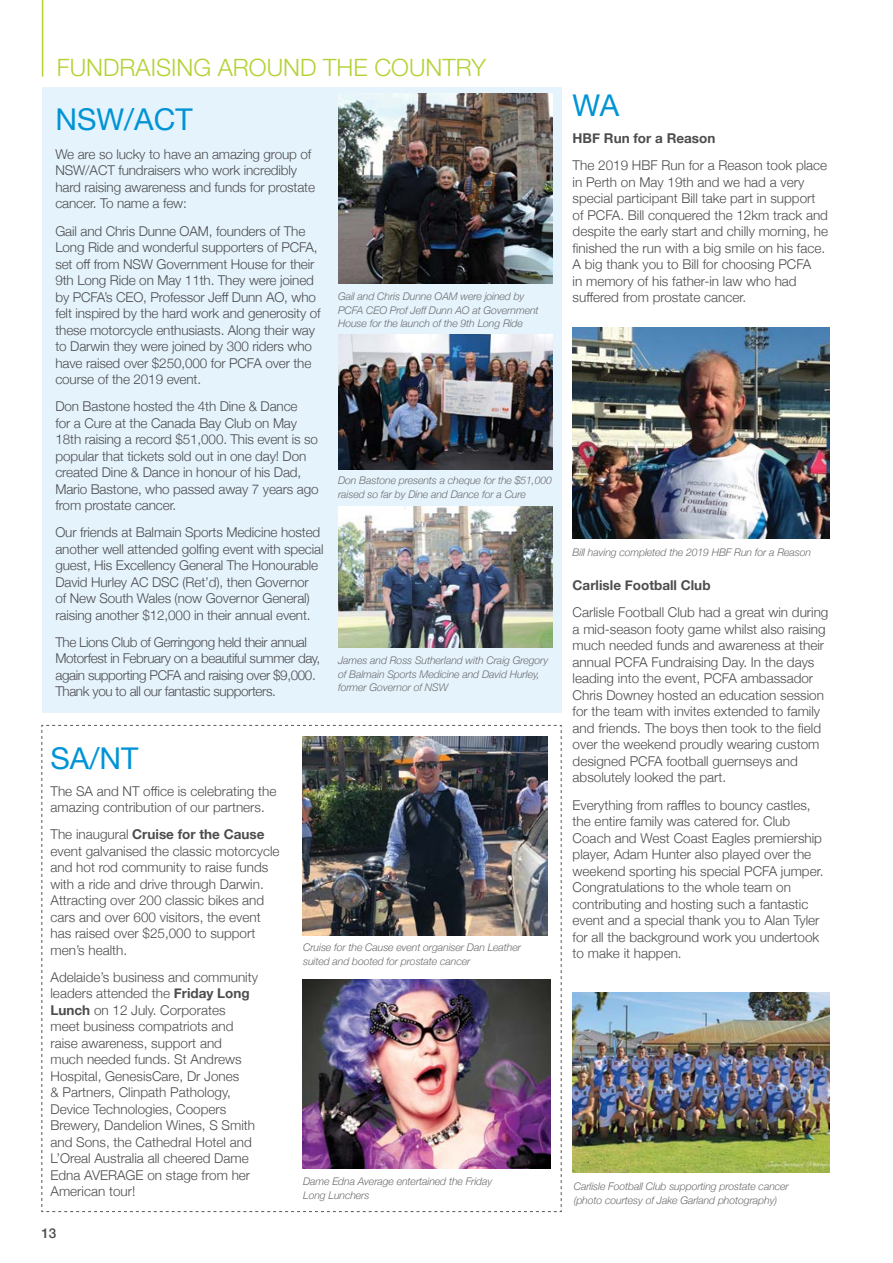
<style>
.page{position:relative;width:893px;height:1263px;background:#fff}
.page>*{position:absolute;margin:0;border:0;box-sizing:border-box;transform-origin:0 0}
.t1{font:30px "Helvetica Neue";color:#0094d5}
.t2{font:300 24px "Helvetica Neue LT Pro";color:#b3d235}
.t3{font:300 13.5px/16.5px "Helvetica Neue";color:#4d4d4f}
.t4{font:300 13.5px/16.5px "Helvetica Neue";letter-spacing:-.03em;color:#4d4d4f}
.t5{font:700 13.5px "Helvetica Neue";color:#4d4d4f}
.t6{font:500 13.5px "Helvetica Neue";color:#4d4d4f}
.t7{font:italic 300 10.5px/13.5px "Helvetica Neue";letter-spacing:-.01em;color:#6d6e71}
.s1{font-weight:700}
</style>
<div class="page">
<svg style="left:41px;top:725px;width:521px;height:487px"></svg>
<div style="left:43px;top:88px;width:519px;height:625px;background:#e5f3fc"></div>
<hr style="left:42px;top:0;width:1px;height:77px;background:#b3d235">
<img style="left:338px;top:506px;width:215px;height:142px">
<img style="left:338px;top:334px;width:215px;height:136px">
<img style="left:338px;top:94px;width:215px;height:189px">
<img style="left:573px;top:327px;width:256px;height:211px">
<img style="left:573px;top:993px;width:256px;height:180px">
<img style="left:302px;top:736px;width:246px;height:199px">
<img style="left:302px;top:979px;width:248px;height:189px">
<h2 class="t2" style="left:57px;top:52px;width:431px">FUNDRAISING AROUND THE COUNTRY</h2>
<h1 class="t1" style="left:55px;top:97px;width:139px">NSW/ACT</h1>
<p class="t3" style="left:55px;top:145px;width:261px">We are so lucky to have an amazing group of NSW/ACT fundraisers who work incredibly hard raising awareness and funds for prostate cancer. To name a few:</p>
<p class="t3" style="left:55px;top:221px;width:267px">Gail and Chris Dunne OAM, founders of The Long Ride and wonderful supporters of PCFA, set off from NSW Government House for their 9th Long Ride on May 11th. They were joined by PCFA’s CEO, Professor Jeff Dunn AO, who felt inspired by the hard work and generosity of these motorcycle enthusiasts. Along their way to Darwin they were joined by 300 riders who have raised over $250,000 for PCFA over the course of the 2019 event.</p>
<p class="t3" style="left:55px;top:397px;width:265px">Don Bastone hosted the 4th Dine &amp; Dance<br>for a Cure at the Canada Bay Club on May 18th raising a record $51,000. This event is so popular that tickets sold out in one day! Don created Dine &amp; Dance in honour of his Dad, Mario Bastone, who passed away 7 years ago from prostate cancer.</p>
<p class="t3" style="left:55px;top:523px;width:270px">Our friends at Balmain Sports Medicine hosted another well attended golfing event with special guest, His Excellency General The Honourable David Hurley AC DSC (Ret’d), then Governor<br>of New South Wales (now Governor General) raising another $12,000 in their annual event.</p>
<p class="t4" style="left:55px;top:633px;width:266px">The Lions Club of Gerringong held their annual Motorfest in February on a beautiful summer day, again supporting PCFA and raising over $9,000.<br>Thank you to all our fantastic supporters.</p>
<p class="t7" style="left:338px;top:289px;width:202px">Gail and Chris Dunne OAM were joined by<br>PCFA CEO Prof Jeff Dunn AO at Government<br>House for the launch of the 9th Long Ride</p>
<p class="t7" style="left:338px;top:473px;width:216px">Don Bastone presents a cheque for the $51,000 raised so far by Dine and Dance for a Cure</p>
<p class="t7" style="left:338px;top:653px;width:212px">James and Ross Sutherland with Craig Gregory of Balmain Sports Medicine and David Hurley, former Governor of NSW</p>
<h1 class="t1" style="left:50px;top:736px;width:89px">SA/NT</h1>
<p class="t3" style="left:50px;top:781px;width:227px">The SA and NT office is celebrating the amazing contribution of our partners.</p>
<p class="t3" style="left:50px;top:825px;width:231px">The inaugural <span class="s1">Cruise for the Cause </span>event galvanised the classic motorcycle and hot rod community to raise funds with a ride and drive through Darwin.<br>Attracting over 200 classic bikes and cars and over 600 visitors, the event has raised over $25,000 to support men’s health.</p>
<p class="t3" style="left:50px;top:968px;width:209px">Adelaide’s business and community leaders attended the <span class="s1">Friday Long<br>Lunch</span> on 12 July. Corporates meet business compatriots and raise awareness, support and much needed funds. St Andrews<br>Hospital, GenesisCare, Dr Jones<br>&amp; Partners, Clinpath Pathology,<br>Device Technologies, Coopers<br>Brewery, Dandelion Wines, S Smith and Sons, the Cathedral Hotel and<br>L’Oreal Australia all cheered Dame<br>Edna AVERAGE on stage from her<br>American tour!</p>
<p class="t6" style="left:41px;top:1222px;width:16px">13</p>
<p class="t7" style="left:303px;top:940px;width:219px">Cruise for the Cause event organiser Dan Leather suited and booted for prostate cancer</p>
<p class="t7" style="left:303px;top:1174px;width:191px">Dame Edna Average entertained the Friday<br>Long Lunchers</p>
<h1 class="t1" style="left:573px;top:84px;width:48px">WA</h1>
<p class="t5" style="left:573px;top:128px;width:144px">HBF Run for a Reason</p>
<p class="t3" style="left:573px;top:156px;width:257px">The 2019 HBF Run for a Reason took place in Perth on May 19th and we had a very special participant Bill take part in support of PCFA. Bill conquered the 12km track and despite the early start and chilly morning, he finished the run with a big smile on his face.<br>A big thank you to Bill for choosing PCFA<br>in memory of his father-in law who had suffered from prostate cancer.</p>
<p class="t7" style="left:573px;top:545px;width:240px">Bill having completed the 2019 HBF Run for a Reason</p>
<p class="t5" style="left:573px;top:575px;width:139px">Carlisle Football Club</p>
<p class="t3" style="left:573px;top:603px;width:257px">Carlisle Football Club had a great win during a mid-season footy game whilst also raising much needed funds and awareness at their annual PCFA Fundraising Day. In the days leading into the event, PCFA ambassador Chris Downey hosted an education session for the team with invites extended to family and friends. The boys then took to the field over the weekend proudly wearing custom designed PCFA football guernseys and absolutely looked the part.</p>
<p class="t3" style="left:573px;top:795px;width:251px">Everything from raffles to bouncy castles, the entire family was catered for. Club Coach and West Coast Eagles premiership player, Adam Hunter also played over the weekend sporting his special PCFA jumper.<br>Congratulations to the whole team on contributing and hosting such a fantastic event and a special thank you to Alan Tyler for all the background work you undertook to make it happen.</p>
<p class="t7" style="left:574px;top:1179px;width:217px">Carlisle Football Club supporting prostate cancer (photo courtesy of Jake Garland photography)</p>
</div>
